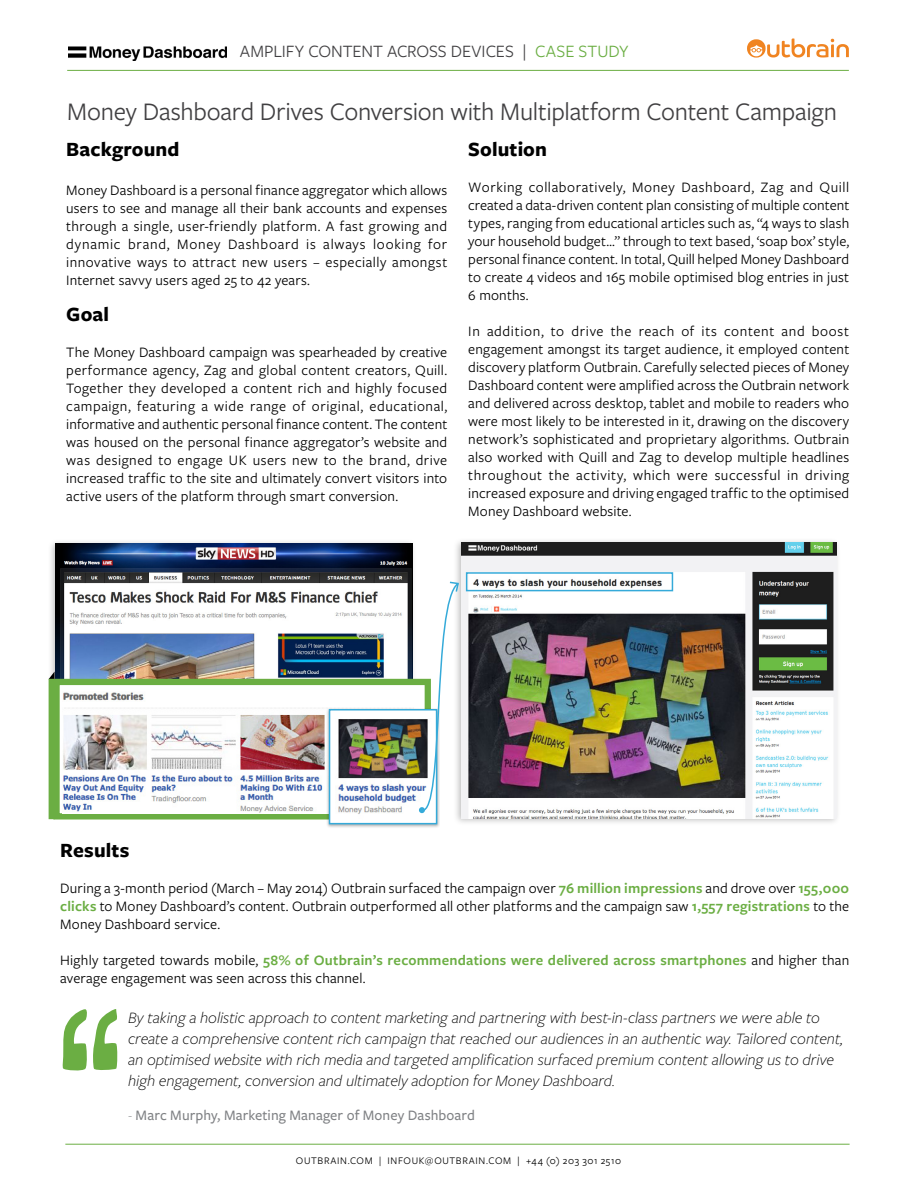
<style>
.page{position:relative;width:918px;height:1188px;background:#fff}
.page>*{position:absolute;margin:0;border:0;box-sizing:border-box;transform-origin:0 0}
.t1{font:26.25px "Freight Sans Pro";letter-spacing:-.01em;color:#414042}
.t2{font:700 21px "Freight Sans Pro";letter-spacing:.005em;color:#000}
.t3{font:18px "Freight Sans Pro";letter-spacing:-.005em;color:#414042}
.t4{font:18px "Freight Sans Pro";color:#6bae43}
.t5{font:italic 300 16.5px/21px "Freight Sans Pro";color:#000}
.t6{font:15px/18px "Freight Sans Pro";letter-spacing:.01em;color:#000;text-align:justify}
.t7{font:500 15px "Freight Sans Pro";letter-spacing:.005em;color:#808285}
.t8{font:10.5px "Freight Sans Pro";letter-spacing:.06em;color:#000}
.s1{color:#6bae43}
.s2{font-weight:600;color:#6bae43}
.s3{font-weight:300}
</style>
<div class="page">
<hr style="left:67px;top:70px;width:782px;height:1px;background:#6bae43">
<hr style="left:65px;top:1144px;width:785px;height:1px;background:#6bae43">
<svg style="left:747px;top:38px;width:102px;height:20px"></svg>
<img style="left:69px;top:46px;width:158px;height:15px">
<div style="left:453px;top:537px;width:388px;height:289px;background:#000;opacity:.26"></div>
<img style="left:461px;top:542px;width:375px;height:276px">
<div style="left:466px;top:572px;width:207px;height:19px;border:2px solid #35aad9"></div>
<div style="left:47px;top:538px;width:370px;height:242px;background:#000;opacity:.26"></div>
<img style="left:55px;top:543px;width:357px;height:136px">
<div style="left:53px;top:679px;width:378px;height:141px;border:6px solid #6bae43"></div>
<svg style="left:49px;top:672px;width:6px;height:7px"></svg>
<div style="left:49px;top:679px;width:6px;height:140px;background:#6bae43"></div>
<img style="left:62px;top:687px;width:355px;height:126px">
<div style="left:326px;top:708px;width:114px;height:121px;background:#000;opacity:.32"></div>
<div style="left:329px;top:709px;width:108px;height:115px;background:#fff;border:2px solid #35aad9"></div>
<img style="left:338px;top:719px;width:81px;height:95px">
<svg style="left:419px;top:581px;width:41px;height:235px"></svg>
<svg style="left:62px;top:1009px;width:56px;height:62px"></svg>
<p class="t3" style="left:240px;top:39px;width:306px">amplify content across devices | <span class="s1">CASE</span></p>
<p class="t4" style="left:579px;top:39px;width:11px">STUDY</p>
<h1 class="t1" style="left:67px;top:94px;width:771px">Money Dashboard Drives Conversion with Multiplatform Content Campaign</h1>
<h2 class="t2" style="left:66px;top:135px;width:115px">Background</h2>
<p class="t6" style="left:66px;top:181px;width:383px">Money Dashboard is a personal finance aggregator which allows users to see and manage all their bank accounts and expenses through a single, user-friendly platform. A fast growing and dynamic brand, Money Dashboard is always looking for innovative ways to attract new users – especially amongst Internet savvy users aged 25 to 42 years.</p>
<h2 class="t2" style="left:66px;top:300px;width:44px">Goal</h2>
<p class="t6" style="left:66px;top:343px;width:383px">The Money Dashboard campaign was spearheaded by creative performance agency, Zag and global content creators, Quill.<br>Together they developed a content rich and highly focused campaign, featuring a wide range of original, educational, informative and authentic personal finance content. The content was housed on the personal finance aggregator’s website and was designed to engage UK users new to the brand, drive increased traffic to the site and ultimately convert visitors into active users of the platform through smart conversion.</p>
<h2 class="t2" style="left:468px;top:135px;width:80px">Solution</h2>
<p class="t6" style="left:468px;top:178px;width:383px">Working collaboratively, Money Dashboard, Zag and Quill created a data-driven content plan consisting of multiple content types, ranging from educational articles such as, “4 ways to slash your household budget…” through to text based, ‘soap box’ style, personal finance content. In total, Quill helped Money Dashboard to create 4 videos and 165 mobile optimised blog entries in just 6 months.</p>
<p class="t6" style="left:468px;top:322px;width:383px">In addition, to drive the reach of its content and boost engagement amongst its target audience, it employed content discovery platform Outbrain. Carefully selected pieces of Money Dashboard content were amplified across the Outbrain network and delivered across desktop, tablet and mobile to readers who were most likely to be interested in it, drawing on the discovery network’s sophisticated and proprietary algorithms. Outbrain also worked with Quill and Zag to develop multiple headlines throughout the activity, which were successful in driving increased exposure and driving engaged traffic to the optimised Money Dashboard website.</p>
<h2 class="t2" style="left:60px;top:836px;width:71px">Results</h2>
<p class="t6" style="left:60px;top:879px;width:790px">During a 3-month period (March – May 2014) Outbrain surfaced the campaign over <span class="s2">76 million impressions</span> and drove over <span class="s2">155,000 clicks</span> to Money Dashboard’s content. Outbrain outperformed all other platforms and the campaign saw <span class="s2">1,557 registrations</span> to the Money Dashboard service.</p>
<p class="t6" style="left:60px;top:951px;width:790px">Highly targeted towards mobile, <span class="s2">58% of Outbrain’s recommendations were delivered across smartphones</span> and higher than average engagement was seen across this channel.</p>
<p class="t5" style="left:128px;top:1006px;width:716px">By taking a holistic approach to content marketing and partnering with best-in-class partners we were able to create a comprehensive content rich campaign that reached our audiences in an authentic way. Tailored content, an optimised website with rich media and targeted amplification surfaced premium content allowing us to drive high engagement, conversion and ultimately adoption for Money Dashboard.</p>
<p class="t7" style="left:128px;top:1105px;width:348px"><span class="s3">-</span> Marc Murphy, Marketing Manager of Money Dashboard</p>
<p class="t8" style="left:296px;top:1154px;width:327px">outbrain.com | infouk@outbrain.com | +44 (0) 203 301 2510</p>
</div>
